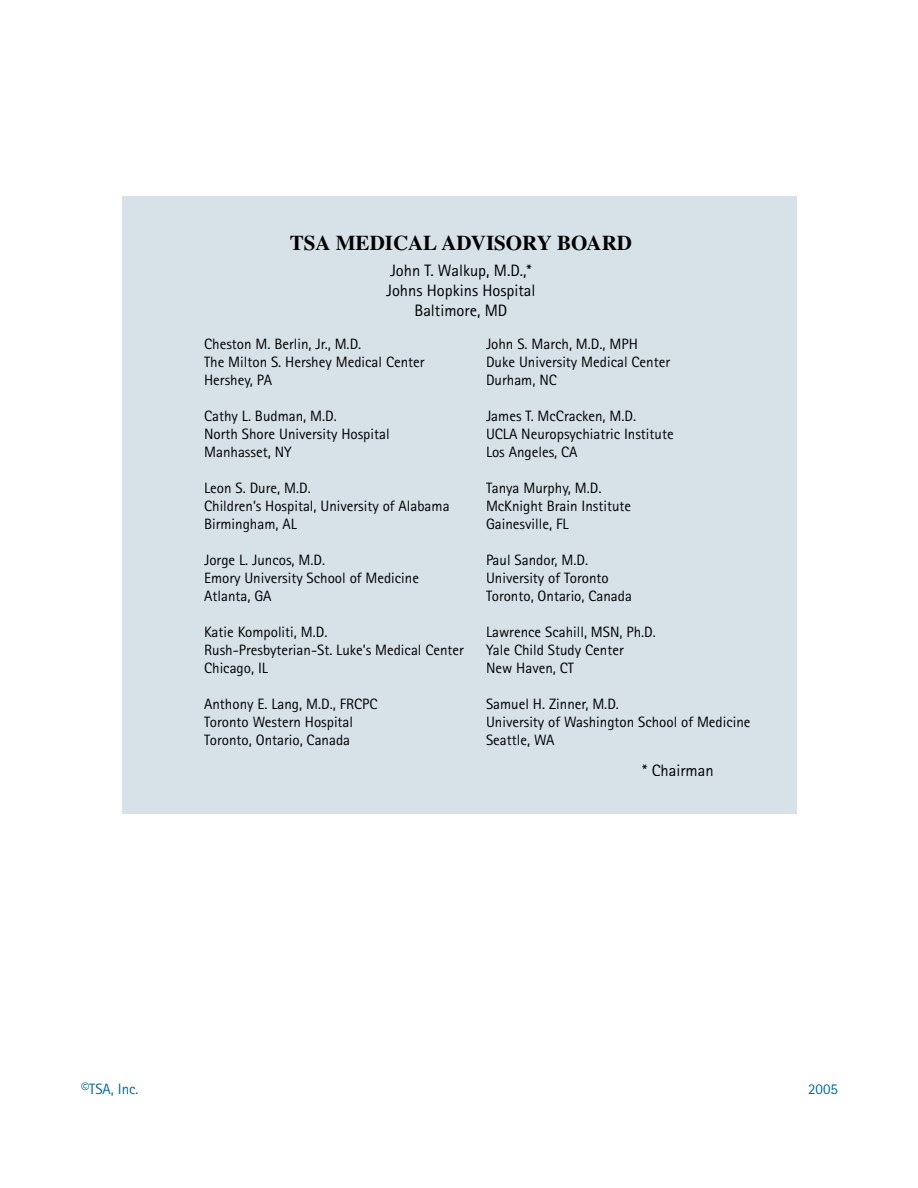
<style>
.page{position:relative;width:918px;height:1188px;background:#fff}
.page>*{position:absolute;margin:0;border:0;box-sizing:border-box;transform-origin:0 0}
.t1{font:700 21px "Times";color:#000}
.t2{font:16.5px/19.8px "Rotis Sans Serif";color:#000;text-align:center}
.t3{font:15px/18px "Rotis Sans Serif";color:#000}
.t4{font:15px "Rotis Sans Serif";color:#046899}
.s1{font-size:16.5px}
</style>
<div class="page">
<div style="left:123px;top:196px;width:674px;height:617px;background:#d6e1e8"></div>
<h1 class="t1" style="left:290px;top:231px;width:344px">TSA MEDICAL ADVISORY BOARD</h1>
<p class="t2" style="left:386px;top:261px;width:151px">John T. Walkup, M.D.,*<br>Johns Hopkins Hospital<br>Baltimore, MD</p>
<p class="t3" style="left:204px;top:335px;width:222px">Cheston M. Berlin, Jr., M.D.<br>The Milton S. Hershey Medical Center<br>Hershey, PA</p>
<p class="t3" style="left:204px;top:407px;width:187px">Cathy L. Budman, M.D.<br>North Shore University Hospital<br>Manhasset, NY</p>
<p class="t3" style="left:204px;top:479px;width:247px">Leon S. Dure, M.D.<br>Children’s Hospital, University of Alabama<br>Birmingham, AL</p>
<p class="t3" style="left:204px;top:551px;width:216px">Jorge L. Juncos, M.D.<br>Emory University School of Medicine<br>Atlanta, GA</p>
<p class="t3" style="left:204px;top:623px;width:261px">Katie Kompoliti, M.D.<br>Rush-Presbyterian-St. Luke’s Medical Center<br>Chicago, IL</p>
<p class="t3" style="left:204px;top:695px;width:175px">Anthony E. Lang, M.D., FRCPC<br>Toronto Western Hospital<br>Toronto, Ontario, Canada</p>
<p class="t3" style="left:486px;top:335px;width:186px">John S. March, M.D., MPH<br>Duke University Medical Center<br>Durham, NC</p>
<p class="t3" style="left:486px;top:407px;width:189px">James T. McCracken, M.D.<br>UCLA Neuropsychiatric Institute<br>Los Angeles, CA</p>
<p class="t3" style="left:486px;top:479px;width:147px">Tanya Murphy, M.D.<br>McKnight Brain Institute<br>Gainesville, FL</p>
<p class="t3" style="left:486px;top:551px;width:148px">Paul Sandor, M.D.<br>University of Toronto<br>Toronto, Ontario, Canada</p>
<p class="t3" style="left:486px;top:623px;width:171px">Lawrence Scahill, MSN, Ph.D.<br>Yale Child Study Center<br>New Haven, CT</p>
<p class="t3" style="left:486px;top:695px;width:266px">Samuel H. Zinner, M.D.<br>University of Washington School of Medicine<br>Seattle, WA</p>
<p class="t2" style="left:642px;top:760px;width:73px">* Chairman</p>
<p class="t4" style="left:81px;top:1080px;width:59px"><span class="s1">©</span>TSA, Inc.</p>
<p class="t4" style="left:808px;top:1080px;width:31px">2005</p>
</div>
